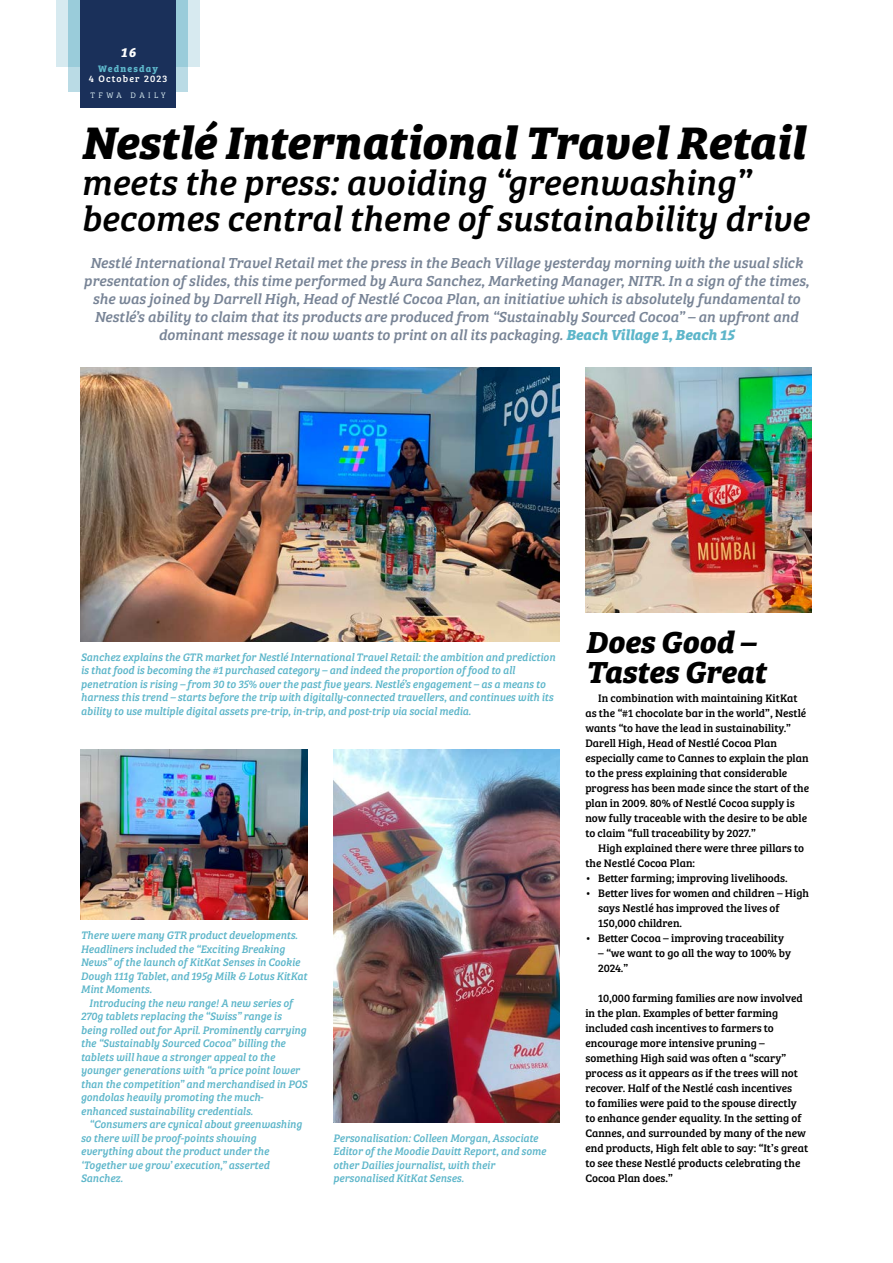
<style>
.page{position:relative;width:893px;height:1263px;background:#fff}
.page>*{position:absolute;margin:0;border:0;box-sizing:border-box;transform-origin:0 0}
.t1{font:italic 700 47.25px "Bree Serif";letter-spacing:-.005em;color:#000}
.t2{font:italic 36px/36px "Bree Serif";color:#000}
.t3{font:italic 700 31.5px/30px "Bree Serif";letter-spacing:-.005em;color:#000}
.t4{font:italic 15px/18px "Bree Serif";letter-spacing:-.005em;color:#788496;text-align:center}
.t5{font:italic 700 13.5px "Bree Serif";color:#fff}
.t6{font:italic 11.25px/13.5px "Bree Serif";color:#5db6ca;scale:.95 1}
.t7{font:11.25px/15px "Bree Serif";color:#000}
.t8{font:9.75px "Bree Serif";letter-spacing:.12em;color:#fff}
.t9{font:700 9.75px "Bree Serif";letter-spacing:.12em;color:#5db6ca}
.t10{font:300 8.25px "Bree Serif";letter-spacing:.42em;color:#d7eaf0}
.s1{font-weight:700;color:#5db6ca}
</style>
<div class="page">
<img style="left:81px;top:367px;width:479px;height:274px">
<img style="left:585px;top:367px;width:227px;height:245px">
<img style="left:81px;top:750px;width:227px;height:170px">
<img style="left:333px;top:750px;width:227px;height:372px">
<div style="left:56px;top:0;width:144px;height:67px;background:#d7eaf0"></div>
<div style="left:68px;top:67px;width:120px;height:24px;background:#badbe5"></div>
<div style="left:68px;top:0;width:120px;height:67px;background:#9accda"></div>
<div style="left:80px;top:0;width:96px;height:108px;background:#1a305a"></div>
<p class="t5" style="left:120px;top:42px;width:17px">16</p>
<p class="t10" style="left:91px;top:89px;width:77px">TFWA DAILY</p>
<p class="t9" style="left:98px;top:61px;width:61px">Wednesday</p>
<p class="t8" style="left:89px;top:72px;width:80px">4 October 2023</p>
<h1 class="t1" style="left:81px;top:105px;width:725px">Nestlé International Travel Retail</h1>
<h2 class="t2" style="left:81px;top:162px;width:730px">meets the press: avoiding “greenwashing” becomes central theme of sustainability drive</h2>
<p class="t4" style="left:84px;top:253px;width:727px">Nestlé International Travel Retail met the press in the Beach Village yesterday morning with the usual slick presentation of slides, this time performed by Aura Sanchez, Marketing Manager, NITR. In a sign of the times, she was joined by Darrell High, Head of Nestlé Cocoa Plan, an initiative which is absolutely fundamental to Nestlé’s ability to claim that its products are produced from “Sustainably Sourced Cocoa” – an upfront and dominant message it now wants to print on all its packaging. <span class="s1">Beach Village 1, Beach 15</span></p>
<p class="t6" style="left:81px;top:649px;width:501px">Sanchez explains the GTR market for Nestlé International Travel Retail: the ambition and prediction is that food is becoming the #1 purchased category – and indeed the proportion of food to all penetration is rising – from 30 to 35% over the past five years. Nestlé’s engagement – as a means to harness this trend – starts before the trip with digitally-connected travellers, and continues with its ability to use multiple digital assets pre-trip, in-trip, and post-trip via social media.</p>
<p class="t6" style="left:81px;top:928px;width:240px">There were many GTR product developments.<br>Headliners included the “Exciting Breaking News” of the launch of KitKat Senses in Cookie Dough 111g Tablet, and 195g Milk &amp; Lotus KitKat Mint Moments.</p>
<p class="t6" style="left:81px;top:995px;width:240px;text-indent:9px">Introducing the new range! A new series of 270g tablets replacing the “Swiss” range is being rolled out for April. Prominently carrying the “Sustainably Sourced Cocoa” billing the tablets will have a stronger appeal to the younger generations with “a price point lower than the competition” and merchandised in POS gondolas heavily promoting the much&shy;enhanced sustainability credentials.</p>
<p class="t6" style="left:81px;top:1117px;width:234px;text-indent:9px">“Consumers are cynical about greenwashing so there will be proof-points showing everything about the product under the ‘Together we grow’ execution,” asserted Sanchez.</p>
<p class="t6" style="left:333px;top:1130px;width:226px">Personalisation: Colleen Morgan, Associate Editor of the Moodie Davitt Report, and some other Dailies journalist, with their personalised KitKat Senses.</p>
<h3 class="t3" style="left:585px;top:624px;width:182px">Does Good –<br>Tastes Great</h3>
<p class="t7" style="left:585px;top:690px;width:225px;text-indent:13px">In combination with maintaining KitKat as the “#1 chocolate bar in the world”, Nestlé wants “to have the lead in sustainability.” Darell High, Head of Nestlé Cocoa Plan especially came to Cannes to explain the plan to the press explaining that considerable progress has been made since the start of the plan in 2009. 80% of Nestlé Cocoa supply is now fully traceable with the desire to be able to claim “full traceability by 2027.”</p>
<p class="t7" style="left:585px;top:840px;width:220px;text-indent:13px">High explained there were three pillars to the Nestlé Cocoa Plan:</p>
<p class="t7" style="left:585px;top:870px;width:204px">• Better farming; improving livelihoods.</p>
<p class="t7" style="left:598px;top:885px;width:212px;text-indent:-13px">• Better lives for women and children – High says Nestlé has improved the lives of<br>150,000 children.</p>
<p class="t7" style="left:585px;top:930px;width:200px">• Better Cocoa – improving traceability</p>
<p class="t7" style="left:598px;top:945px;width:194px">– “we want to go all the way to 100% by<br>2024.”</p>
<p class="t7" style="left:585px;top:990px;width:224px;text-indent:13px">10,000 farming families are now involved in the plan. Examples of better farming included cash incentives to farmers to encourage more intensive pruning – something High said was often a “scary” process as it appears as if the trees will not recover. Half of the Nestlé cash incentives<br>to families were paid to the spouse directly to enhance gender equality. In the setting of Cannes, and surrounded by many of the new end products, High felt able to say: “It’s great to see these Nestlé products celebrating the Cocoa Plan does.”</p>
</div>
